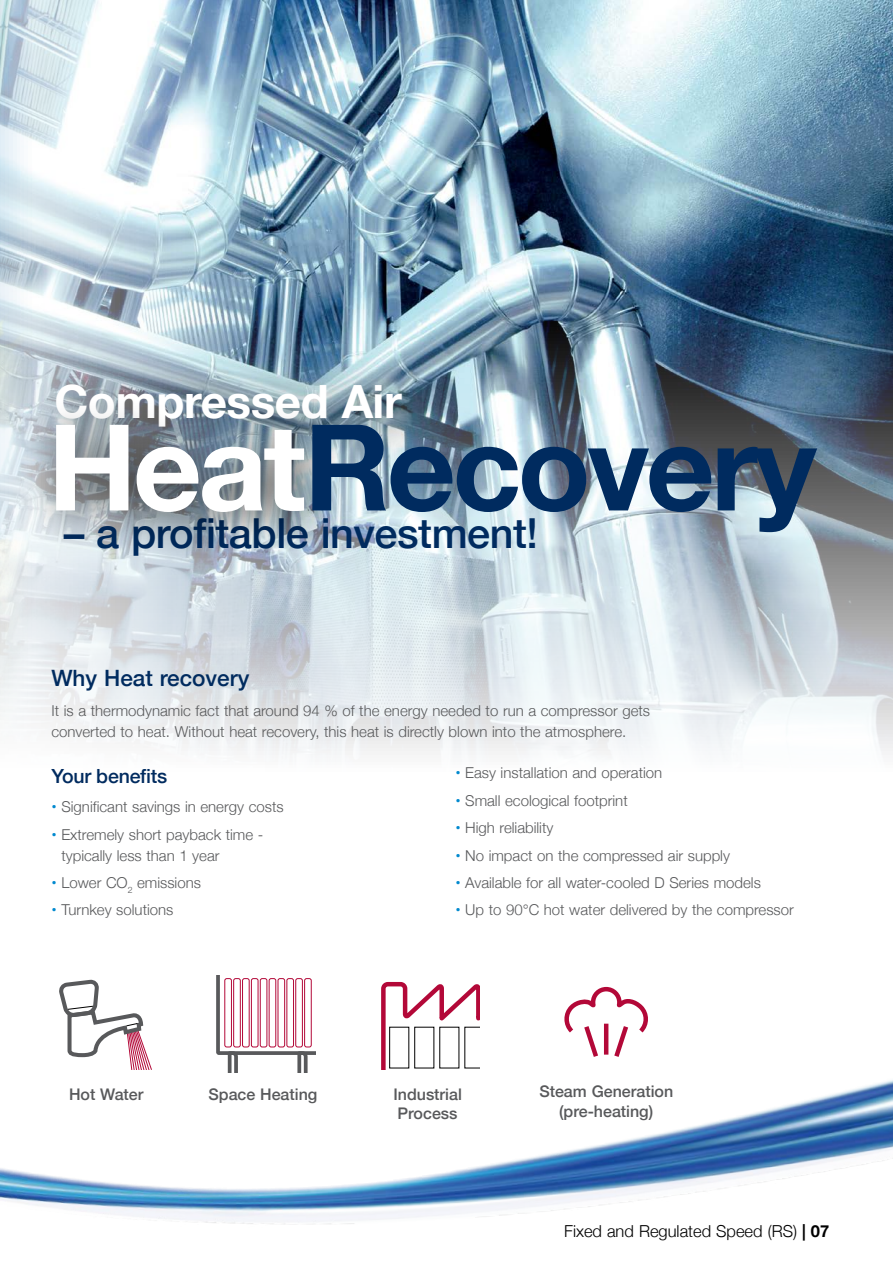
<style>
.page{position:relative;width:893px;height:1263px;background:#fff}
.page>*{position:absolute;margin:0;border:0;box-sizing:border-box;transform-origin:0 0}
.t1{font:700 119.85px "Helvetica Neue";letter-spacing:-.03em;color:#002b5f}
.t2{font:700 45.9px "Helvetica Neue";letter-spacing:-.01em;color:#fff}
.t3{font:500 41.4px "Helvetica Neue";letter-spacing:-.01em;color:#002b5f}
.t4{font:500 22.5px "Helvetica Neue";color:#002b5f}
.t5{font:500 19.5px "Helvetica Neue";letter-spacing:-.01em;color:#002b5f}
.t6{font:300 16.5px "Helvetica Neue";color:#000}
.t7{font:500 16.05px/19.2px "Helvetica Neue";color:#58595b}
.t8{font:300 15px/21px "Helvetica Neue";color:#58595b}
.s1{color:#fff}
.s2{font-weight:700;color:#0089cf}
.s3{font-weight:700}
</style>
<div class="page">
<img style="left:0;top:0;width:893px;height:755px">
<svg style="left:0;top:1080px;width:893px;height:145px"></svg>
<div style="left:21px;top:349px;width:432px;height:129px;background:#000;opacity:.75"></div>
<div style="left:24px;top:395px;width:328px;height:165px;background:#000;opacity:.75"></div>
<svg style="left:59px;top:979px;width:93px;height:91px"></svg>
<svg style="left:381px;top:981px;width:99px;height:89px"></svg>
<svg style="left:216px;top:975px;width:99px;height:97px"></svg>
<svg style="left:565px;top:986px;width:83px;height:71px"></svg>
<h2 class="t2" style="left:54px;top:365px;width:349px">Compressed Air</h2>
<h1 class="t1" style="left:48px;top:374px;width:770px"><span class="s1">Heat</span>Recovery</h1>
<h3 class="t3" style="left:64px;top:500px;width:476px">– a profitable investment!</h3>
<h3 class="t4" style="left:51px;top:660px;width:200px">Why Heat recovery</h3>
<p class="t8" style="left:51px;top:699px;width:600px">It is a thermodynamic fact that around 94 % of the energy needed to run a compressor gets converted to heat. Without heat recovery, this heat is directly blown into the atmosphere.</p>
<h3 class="t5" style="left:51px;top:760px;width:117px">Your benefits</h3>
<p class="t8" style="left:52px;top:795px;width:234px"><span class="s2">•</span> Significant savings in energy costs</p>
<p class="t8" style="left:61px;top:823px;width:203px;text-indent:-10px"><span class="s2">•</span> Extremely short payback time - typically less than 1 year</p>
<p class="t8" style="left:52px;top:871px;width:151px"><span class="s2">•</span> Lower CO<sub>2</sub> emissions</p>
<p class="t8" style="left:52px;top:898px;width:123px"><span class="s2">•</span> Turnkey solutions</p>
<p class="t8" style="left:455px;top:761px;width:208px"><span class="s2">•</span> Easy installation and operation</p>
<p class="t8" style="left:455px;top:789px;width:174px"><span class="s2">•</span> Small ecological footprint</p>
<p class="t8" style="left:455px;top:816px;width:100px"><span class="s2">•</span> High reliability</p>
<p class="t8" style="left:455px;top:843px;width:276px"><span class="s2">•</span> No impact on the compressed air supply</p>
<p class="t8" style="left:455px;top:871px;width:307px"><span class="s2">•</span> Available for all water-cooled D Series models</p>
<p class="t8" style="left:455px;top:898px;width:340px"><span class="s2">•</span> Up to 90°C hot water delivered by the compressor</p>
<p class="t7" style="left:209px;top:1083px;width:110px">Space Heating</p>
<p class="t7" style="left:539px;top:1081px;width:135px;text-align:center">Steam Generation (pre-heating)</p>
<p class="t7" style="left:69px;top:1083px;width:76px">Hot Water</p>
<p class="t7" style="left:393px;top:1083px;width:70px">Industrial<br>Process</p>
<p class="t6" style="left:564px;top:1217px;width:267px">Fixed and Regulated Speed (RS) <span class="s3">| 07</span></p>
</div>
